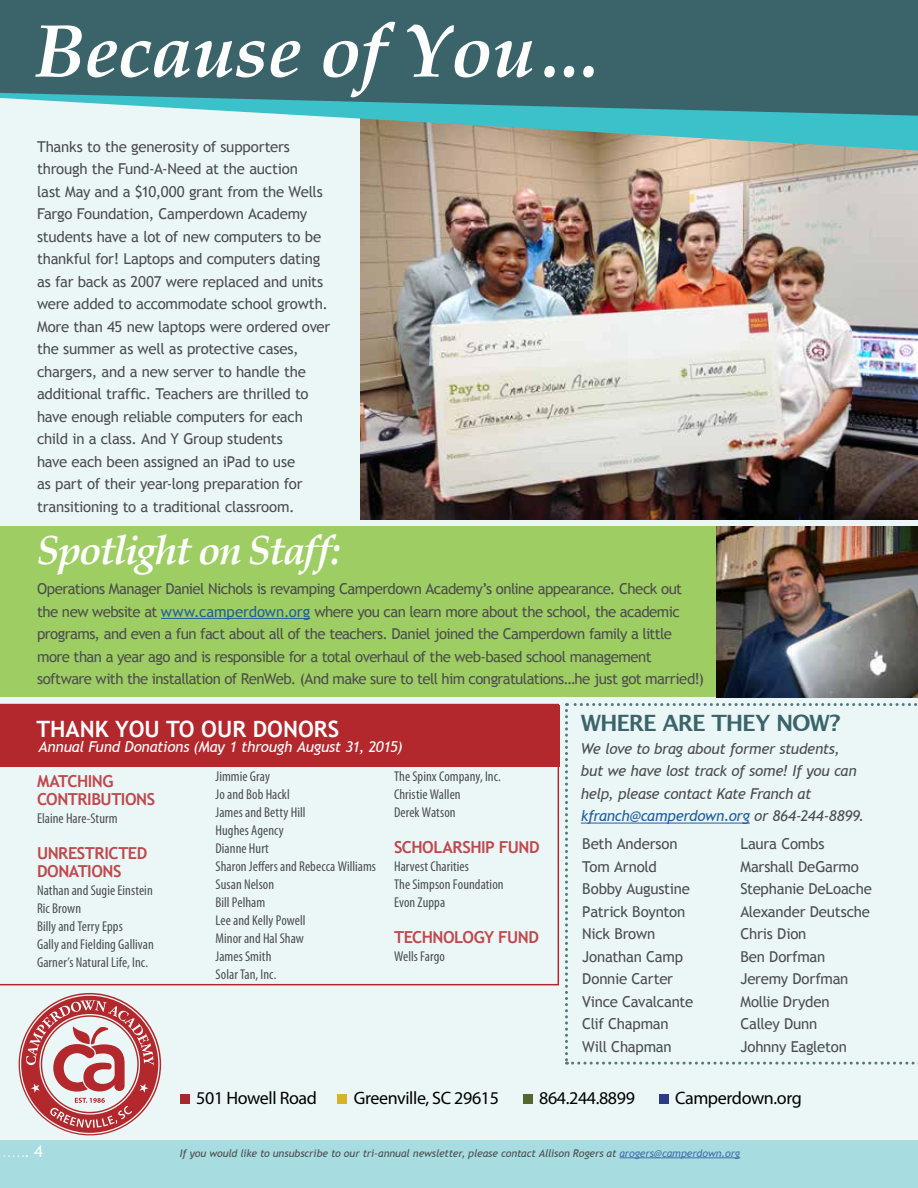
<style>
.page{position:relative;width:918px;height:1188px;background:#fff}
.page>*{position:absolute;margin:0;border:0;box-sizing:border-box;transform-origin:0 0}
.t1{font:italic 700 75px "Book Antiqua";color:#fff}
.t2{font:italic 700 40.5px "Book Antiqua";letter-spacing:-.045em;color:#fff}
.t3{font:700 22.5px "Trebuchet MS";color:#fff}
.t4{font:700 22.5px "Lucida Grande";letter-spacing:-.05em;color:#3b646a}
.t5{font:18px "Myriad Pro";letter-spacing:-.02em;color:#000}
.t6{font:700 16.5px/18px "Trebuchet MS";letter-spacing:-.03em;color:#bf484d}
.t7{font:16.5px "Trebuchet MS";color:#fff}
.t8{font:15px/22.5px "Trebuchet MS";letter-spacing:-.02em;color:#4d4d4f}
.t9{font:italic 15px/22.5px "Trebuchet MS";letter-spacing:-.02em;color:#4d4d4f}
.t10{font:italic 15px "Trebuchet MS";letter-spacing:-.015em;color:#fff}
.t11{font:condensed 14.25px/18px "Myriad Pro";letter-spacing:.005em;color:#4d4d4f}
.t12{font:italic 10.5px "Trebuchet MS";letter-spacing:-.005em;color:#4d4d4f}
.s1{color:#215e9e}
.s2{color:#456da9}
</style>
<div class="page">
<div style="left:0;top:80px;width:918px;height:1108px;background:#ebf7f7"></div>
<img style="left:360px;top:151px;width:558px;height:368px">
<svg style="left:0;top:704px;width:559px;height:281px"></svg>
<div style="left:0;top:705px;width:559px;height:61px;background:#b3282d"></div>
<svg style="left:316px;top:116px;width:602px;height:35px"></svg>
<svg style="left:0;top:0;width:918px;height:116px;fill:#3b646a"></svg>
<div style="left:0;top:1140px;width:918px;height:48px;background:#a7dce0"></div>
<svg style="left:19px;top:993px;width:142px;height:142px"></svg>
<div style="left:180px;top:1094px;width:10px;height:10px;background:#a5282e"></div>
<div style="left:337px;top:1094px;width:10px;height:10px;background:#d7b327"></div>
<div style="left:523px;top:1094px;width:10px;height:10px;background:#55672d"></div>
<div style="left:659px;top:1094px;width:10px;height:10px;background:#2e3a84"></div>
<hr style="left:619px;top:1158px;width:121px;height:1px;background:#456da9">
<svg style="left:3px;top:1155px;width:24px;height:2px"></svg>
<div style="left:0;top:526px;width:918px;height:172px;background:#9ece63"></div>
<hr style="left:161px;top:618px;width:149px;height:1px;background:#215e9e">
<img style="left:717px;top:526px;width:201px;height:172px">
<svg style="left:565px;top:703px;width:353px;height:362px"></svg>
<h1 class="t1" style="left:34px;top:7px;width:577px">Because of You…</h1>
<p class="t8" style="left:37px;top:135px;width:295px">Thanks to the generosity of supporters through the Fund-A-Need at the auction<br>last May and a $10,000 grant from the Wells Fargo Foundation, Camperdown Academy students have a lot of new computers to be thankful for! Laptops and computers dating as far back as 2007 were replaced and units were added to accommodate school growth.<br>More than 45 new laptops were ordered over the summer as well as protective cases, chargers, and a new server to handle the additional traffic. Teachers are thrilled to have enough reliable computers for each child in a class. And Y Group students<br>have each been assigned an iPad to use<br>as part of their year-long preparation for transitioning to a traditional classroom.</p>
<h2 class="t2" style="left:37px;top:527px;width:306px">Spotlight on Staff:</h2>
<p class="t8" style="left:37px;top:578px;width:669px">Operations Manager Daniel Nichols is revamping Camperdown Academy’s online appearance. Check out the new website at <span class="s1">www.camperdown.org</span> where you can learn more about the school, the academic programs, and even a fun fact about all of the teachers. Daniel joined the Camperdown family a little more than a year ago and is responsible for a total overhaul of the web-based school management software with the installation of RenWeb. (And make sure to tell him congratulations…he just got married!)</p>
<h3 class="t4" style="left:581px;top:705px;width:261px">WHERE ARE THEY NOW?</h3>
<p class="t9" style="left:581px;top:737px;width:285px">We love to brag about former students, but we have lost track of some! If you can help, please contact Kate Franch at <span class="s1">kfranch@camperdown.org</span> or 864-244-8899.</p>
<p class="t8" style="left:582px;top:833px;width:112px">Beth Anderson<br>Tom Arnold<br>Bobby Augustine<br>Patrick Boynton<br>Nick Brown<br>Jonathan Camp<br>Donnie Carter<br>Vince Cavalcante<br>Clif Chapman<br>Will Chapman</p>
<p class="t8" style="left:740px;top:833px;width:133px">Laura Combs<br>Marshall DeGarmo<br>Stephanie DeLoache<br>Alexander Deutsche<br>Chris Dion<br>Ben Dorfman<br>Jeremy Dorfman<br>Mollie Dryden<br>Calley Dunn<br>Johnny Eagleton</p>
<h3 class="t3" style="left:36px;top:714px;width:304px">THANK YOU TO OUR DONORS</h3>
<p class="t6" style="left:37px;top:772px;width:120px">MATCHING<br>CONTRIBUTIONS</p>
<p class="t11" style="left:37px;top:809px;width:82px">Elaine Hare-Sturm</p>
<p class="t6" style="left:37px;top:844px;width:112px">UNRESTRICTED<br>DONATIONS</p>
<p class="t11" style="left:37px;top:881px;width:118px">Nathan and Sugie Einstein<br>Ric Brown<br>Billy and Terry Epps<br>Gally and Fielding Gallivan<br>Garner’s Natural Life, Inc.</p>
<p class="t10" style="left:39px;top:737px;width:365px">Annual Fund Donations (May 1 through August 31, 2015)</p>
<p class="t11" style="left:216px;top:767px;width:162px">Jimmie Gray<br>Jo and Bob Hackl<br>James and Betty Hill<br>Hughes Agency<br>Dianne Hurt<br>Sharon Jeffers and Rebecca Williams<br>Susan Nelson<br>Bill Pelham<br>Lee and Kelly Powell<br>Minor and Hal Shaw<br>James Smith<br>Solar Tan, Inc.</p>
<p class="t11" style="left:394px;top:767px;width:108px">The Spinx Company, Inc.<br>Christie Wallen<br>Derek Watson</p>
<p class="t6" style="left:394px;top:838px;width:147px">SCHOLARSHIP FUND</p>
<p class="t11" style="left:394px;top:857px;width:111px">Harvest Charities<br>The Simpson Foundation<br>Evon Zuppa</p>
<p class="t6" style="left:394px;top:928px;width:147px">TECHNOLOGY FUND</p>
<p class="t11" style="left:394px;top:947px;width:52px">Wells Fargo</p>
<p class="t5" style="left:196px;top:1087px;width:122px">501 Howell Road</p>
<p class="t5" style="left:354px;top:1087px;width:147px">Greenville, SC 29615</p>
<p class="t5" style="left:539px;top:1087px;width:97px">864.244.8899</p>
<p class="t5" style="left:675px;top:1087px;width:128px">Camperdown.org</p>
<p class="t7" style="left:34px;top:1141px;width:10px">4</p>
<p class="t12" style="left:180px;top:1147px;width:562px">If you would like to unsubscribe to our tri-annual newsletter, please contact Allison Rogers at <span class="s2">arogers@camperdown.org</span></p>
</div>
